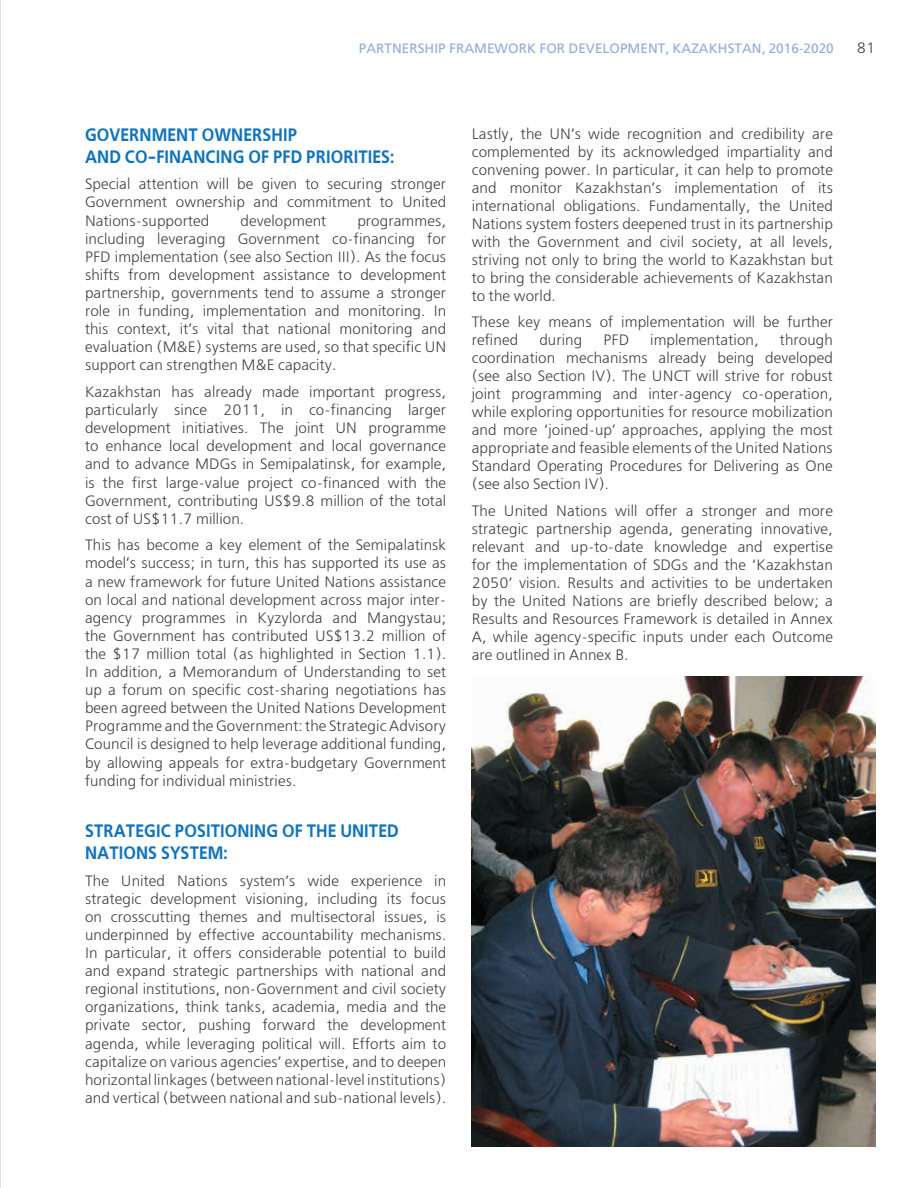
<style>
.page{position:relative;width:918px;height:1188px;background:#fff}
.page>*{position:absolute;margin:0;border:0;box-sizing:border-box;transform-origin:0 0}
.t1{font:700 18px/21.8px "DS Free Set";letter-spacing:.005em;color:#1074bc;scale:.9 1}
.t2{font:15px/18.1px "DS Free Set";letter-spacing:.005em;color:#3e3e3f;text-align:justify}
.t3{font:500 13.5px "DS Free Set";letter-spacing:.005em;color:#90acd8}
</style>
<div class="page">
<hr style="left:0;top:0;width:1px;height:1188px;background:#231f20">
<img style="left:472px;top:676px;width:403px;height:471px">
<p class="t3" style="left:359px;top:40px;width:477px">PARTNERSHIP FRAMEWORK FOR DEVELOPMENT, KAZAKHSTAN, 2016-2020</p>
<p class="t2" style="left:857px;top:39px;width:20px">81</p>
<p class="t1" style="left:85px;top:124px;width:345px">GOVERNMENT OWNERSHIP<br>AND CO-FINANCING OF PFD PRIORITIES:</p>
<p class="t2" style="left:85px;top:175px;width:363px">Special attention will be given to securing stronger Government ownership and commitment to United Nations-supported</p>
<p class="t2" style="left:240px;top:212px;width:87px">development</p>
<p class="t2" style="left:85px;top:212px;width:363px;text-indent:272px">programmes, including leveraging Government co-financing for PFD implementation (see also Section III). As the focus shifts from development assistance to development partnership, governments tend to assume a stronger role in funding, implementation and monitoring. In this context, it’s vital that national monitoring and evaluation (M&amp;E) systems are used, so that specific UN support can strengthen M&amp;E capacity.</p>
<p class="t2" style="left:85px;top:383px;width:363px">Kazakhstan has already made important progress, particularly since 2011, in co-financing larger development initiatives. The joint UN programme to enhance local development and local governance and to advance MDGs in Semipalatinsk, for example, is the first large-value project co-financed with the Government, contributing US$9.8 million of the total cost of US$11.7 million.</p>
<p class="t2" style="left:85px;top:536px;width:363px">This has become a key element of the Semipalatinsk model’s success; in turn, this has supported its use as a new framework for future United Nations assistance on local and national development across major inter&shy;agency programmes in Kyzylorda and Mangystau; the Government has contributed US$13.2 million of the $17 million total (as highlighted in Section 1.1).<br>In addition, a Memorandum of Understanding to set up a forum on specific cost-sharing negotiations has been agreed between the United Nations Development Programme and the Government: the Strategic Advisory Council is designed to help leverage additional funding, by allowing appeals for extra-budgetary Government funding for individual ministries.</p>
<p class="t1" style="left:85px;top:821px;width:350px">STRATEGIC POSITIONING OF THE UNITED<br>NATIONS SYSTEM:</p>
<p class="t2" style="left:85px;top:872px;width:363px">The United Nations system’s wide experience in strategic development visioning, including its focus on crosscutting themes and multisectoral issues, is underpinned by effective accountability mechanisms.<br>In particular, it offers considerable potential to build and expand strategic partnerships with national and regional institutions, non-Government and civil society organizations, think tanks, academia, media and the private sector, pushing forward the development agenda, while leveraging political will. Efforts aim to capitalize on various agencies’ expertise, and to deepen horizontal linkages (between national-level institutions) and vertical (between national and sub-national levels).</p>
<p class="t2" style="left:472px;top:125px;width:363px">Lastly, the UN’s wide recognition and credibility are complemented by its acknowledged impartiality and convening power. In particular, it can help to promote and monitor Kazakhstan’s implementation of its international obligations. Fundamentally, the United Nations system fosters deepened trust in its partnership with the Government and civil society, at all levels, striving not only to bring the world to Kazakhstan but to bring the considerable achievements of Kazakhstan to the world.</p>
<p class="t2" style="left:472px;top:314px;width:363px">These key means of implementation will be further refined</p>
<p class="t2" style="left:472px;top:332px;width:363px;text-indent:308px">through coordination mechanisms already being developed (see also Section IV). The UNCT will strive for robust joint programming and inter-agency co-operation, while exploring opportunities for resource mobilization and more ‘joined-up’ approaches, applying the most appropriate and feasible elements of the United Nations Standard Operating Procedures for Delivering as One (see also Section IV).</p>
<p class="t2" style="left:472px;top:502px;width:363px">The United Nations will offer a stronger and more strategic partnership agenda, generating innovative, relevant and up-to-date knowledge and expertise for the implementation of SDGs and the ‘Kazakhstan 2050’ vision. Results and activities to be undertaken by the United Nations are briefly described below; a Results and Resources Framework is detailed in Annex A, while agency-specific inputs under each Outcome are outlined in Annex B.</p>
<p class="t2" style="left:539px;top:331px;width:44px">during</p>
<p class="t2" style="left:603px;top:331px;width:27px">PFD</p>
<p class="t2" style="left:650px;top:331px;width:110px">implementation,</p>
</div>
